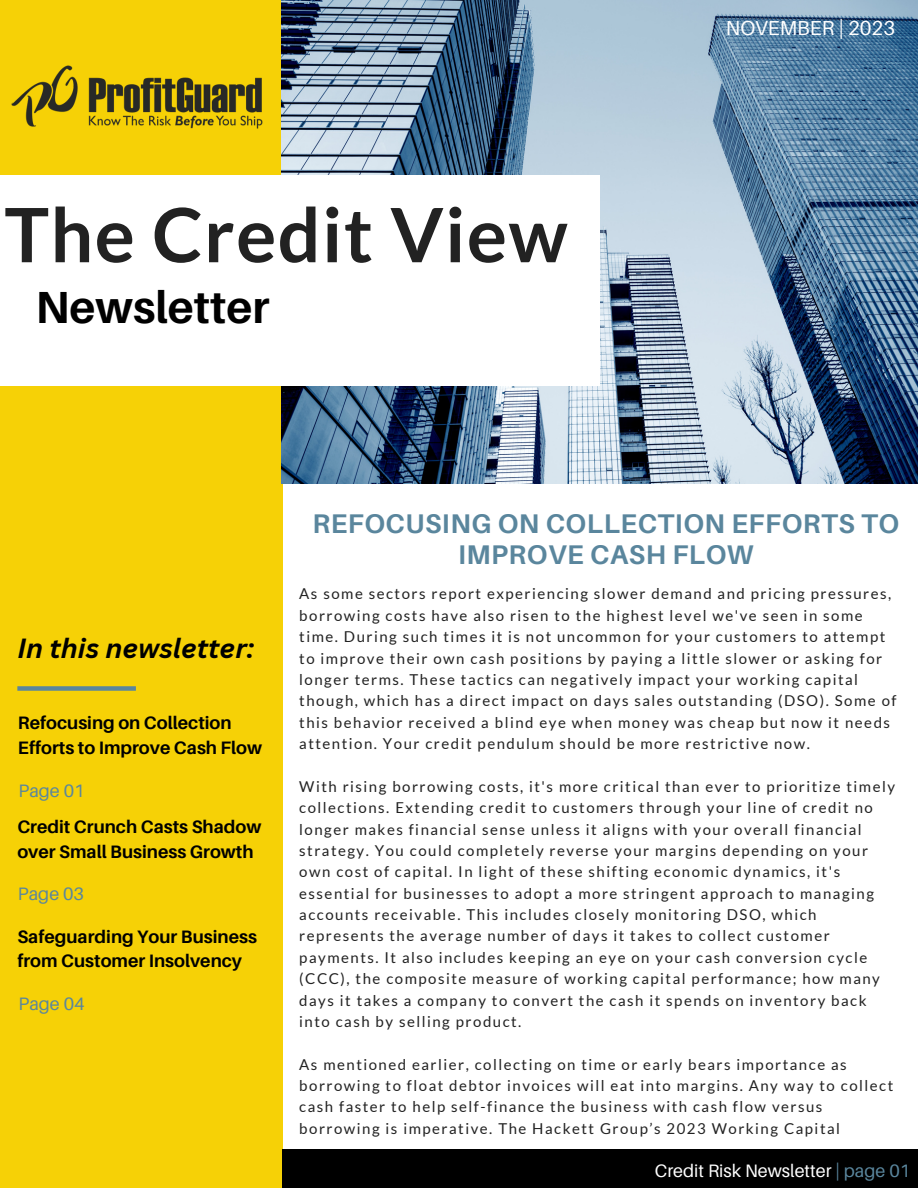
<style>
.page{position:relative;width:918px;height:1188px;background:#fff}
.page>*{position:absolute;margin:0;border:0;box-sizing:border-box;transform-origin:0 0}
.t1{font:700 75px "Lato";letter-spacing:.02em;color:#222}
.t2{font:700 45px "Aileron";color:#000}
.t3{font:700 27px/30.3px "Aileron";letter-spacing:.02em;color:#5a869d;text-align:center}
.t4{font:italic 700 27px "Canva Sans";color:#000}
.t5{font:20.25px "Aileron";color:#fff}
.t6{font:700 18px/24.8px "Aileron";color:#000}
.t7{font:18px "Aileron";color:#fff}
.t8{font:18px "Aileron";color:#5a869d}
.t9{font:15px/21.3px "Lato";letter-spacing:.1em;color:#222}
.s1{color:#5a869d}
</style>
<div class="page">
<div style="left:0;top:0;width:282px;height:1188px;background:#f6d106"></div>
<img style="left:282px;top:0;width:636px;height:484px">
<img style="left:11px;top:65px;width:252px;height:64px">
<div style="left:0;top:175px;width:600px;height:210px;background:#fff"></div>
<div style="left:282px;top:1149px;width:636px;height:39px;background:#000"></div>
<div style="left:17px;top:686px;width:119px;height:5px;background:#5a869d"></div>
<p class="t1" style="left:4px;top:188px;width:565px">The Credit View</p>
<p class="t2" style="left:35px;top:279px;width:236px">Newsletter</p>
<p class="t5" style="left:726px;top:15px;width:171px">NOVEMBER | 2023</p>
<p class="t4" style="left:17px;top:629px;width:238px">In this newsletter:</p>
<p class="t6" style="left:18px;top:710px;width:215px">Refocusing on Collection</p>
<p class="t6" style="left:18px;top:735px;width:246px">Efforts to Improve Cash Flow</p>
<p class="t8" style="left:19px;top:779px;width:68px">Page 01</p>
<p class="t6" style="left:17px;top:814px;width:246px">Credit Crunch Casts Shadow over Small Business Growth</p>
<p class="t8" style="left:18px;top:883px;width:68px">Page 03</p>
<p class="t6" style="left:17px;top:924px;width:241px">Safeguarding Your Business from Customer Insolvency</p>
<p class="t8" style="left:19px;top:992px;width:68px">Page 04</p>
<p class="t3" style="left:312px;top:508px;width:588px">REFOCUSING ON COLLECTION EFFORTS TO<br>IMPROVE CASH FLOW</p>
<p class="t9" style="left:299px;top:583px;width:599px">As some sectors report experiencing slower demand and pricing pressures, borrowing costs have also risen to the highest level we've seen in some time. During such times it is not uncommon for your customers to attempt to improve their own cash positions by paying a little slower or asking for longer terms. These tactics can negatively impact your working capital though, which has a direct impact on days sales outstanding (DSO). Some of this behavior received a blind eye when money was cheap but now it needs attention. Your credit pendulum should be more restrictive now.</p>
<p class="t9" style="left:299px;top:775px;width:597px">With rising borrowing costs, it's more critical than ever to prioritize timely collections. Extending credit to customers through your line of credit no longer makes financial sense unless it aligns with your overall financial strategy. You could completely reverse your margins depending on your own cost of capital. In light of these shifting economic dynamics, it's essential for businesses to adopt a more stringent approach to managing accounts receivable. This includes closely monitoring DSO, which represents the average number of days it takes to collect customer payments. It also includes keeping an eye on your cash conversion cycle (CCC), the composite measure of working capital performance; how many days it takes a company to convert the cash it spends on inventory back into cash by selling product.</p>
<p class="t9" style="left:299px;top:1053px;width:596px">As mentioned earlier, collecting on time or early bears importance as borrowing to float debtor invoices will eat into margins. Any way to collect cash faster to help self-finance the business with cash flow versus borrowing is imperative. The Hackett Group’s 2023 Working Capital</p>
<p class="t7" style="left:655px;top:1159px;width:257px">Credit Risk Newsletter <span class="s1">| page 01</span></p>
</div>
